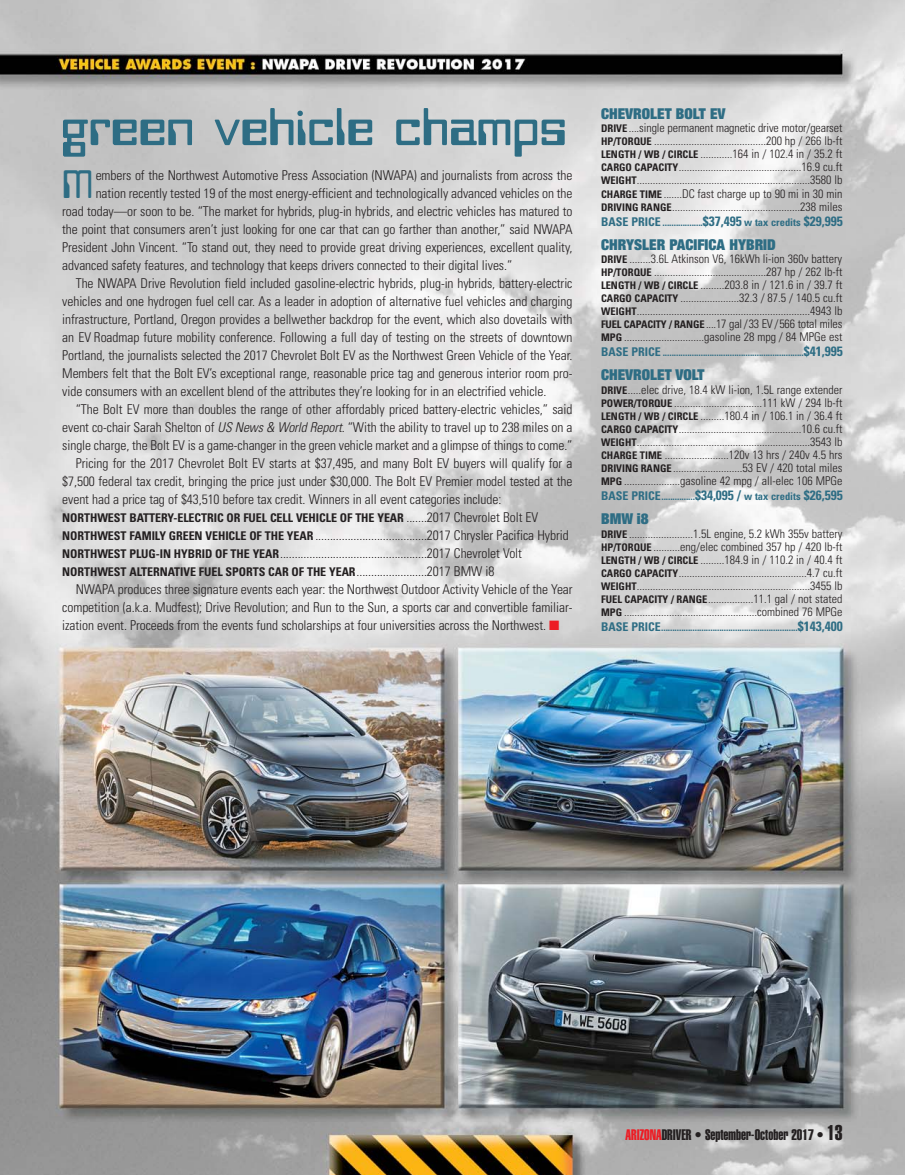
<style>
.page{position:relative;width:905px;height:1175px;background:#fff}
.page>*{position:absolute;margin:0;border:0;box-sizing:border-box;transform-origin:0 0}
.t1{font:52.5px "Orbit Bby BT";color:#2e6d84}
.t2{font:39.3px "Orbit Bby BT";color:#2e6d84}
.t3{font:900 expanded 15px "Helvetica Neue";color:#2e6d84}
.t4{font:15px "Helvetica Extra Compressed";color:#231f20}
.t5{font:300 condensed 13.5px/18px "Univers";letter-spacing:-.005em;color:#231f20}
.t6{font:300 condensed 12px/13px "Univers";color:#231f20;text-align:justify}
.t7{font:700 condensed 12px "Univers";letter-spacing:-.005em;color:#231f20}
.t8{font:700 condensed 10.5px "Univers";color:#2e6d84}
.s1{font-style:italic}
.s2{font-weight:300;font-size:13.5px}
.s3{font-weight:700;font-size:12px}
.s4{color:#ed1c24}
.s5{font-weight:700;font-size:10.5px}
.s6{font-size:12px}
.s7{font-size:13.5px}
.s8{font-size:21px}
</style>
<div class="page">
<img style="left:0;top:0;width:904px;height:1174px">
<h1 class="t1" style="left:61px;top:107px;width:507px">green vehicle champs</h1>
<h2 class="t2" style="left:62px;top:169px;width:32px">M</h2>
<p class="t5" style="left:96px;top:168px;width:478px">embers of the Northwest Automotive Press Association (NWAPA) and journalists from across the</p>
<p class="t5" style="left:96px;top:186px;width:478px">nation recently tested 19 of the most energy-efficient and technologically advanced vehicles on the</p>
<p class="t5" style="left:62px;top:204px;width:511px">road today—or soon to be. “The market for hybrids, plug-in hybrids, and electric vehicles has matured to</p>
<p class="t5" style="left:62px;top:222px;width:511px">the point that consumers aren’t just looking for one car that can go farther than another,” said NWAPA</p>
<p class="t5" style="left:62px;top:240px;width:511px">President John Vincent. “To stand out, they need to provide great driving experiences, excellent quality,</p>
<p class="t5" style="left:62px;top:258px;width:451px">advanced safety features, and technology that keeps drivers connected to their digital lives.”</p>
<p class="t5" style="left:76px;top:276px;width:498px">The NWAPA Drive Revolution field included gas oline-electric hybrids, plug-in hybrids, battery-electric</p>
<p class="t5" style="left:62px;top:294px;width:511px">vehicles and one hydrogen fuel cell car. As a leader in adoption of alternative fuel vehicles and charging</p>
<p class="t5" style="left:62px;top:312px;width:511px">infrastructure, Portland, Oregon provides a bellwether backdrop for the event, which also dovetails with</p>
<p class="t5" style="left:62px;top:330px;width:511px">an EV Roadmap future mobility conference. Following a full day of testing on the streets of downtown</p>
<p class="t5" style="left:62px;top:348px;width:511px">Portland, the journalists sel ected the 2017 Chevrolet Bolt EV as the Northwest Green Vehicle of the Year.</p>
<p class="t5" style="left:62px;top:366px;width:511px">Members felt that the Bolt EV’s exceptional range, reasonable price tag and generous interior room pro-</p>
<p class="t5" style="left:62px;top:384px;width:485px">vide consumers with an excellent blend of the attributes they’re looking for in an electrified vehicle.</p>
<p class="t5" style="left:76px;top:402px;width:498px">“The Bolt EV more than doubles the range of other affordably priced battery-electric vehicles,” said</p>
<p class="t5" style="left:62px;top:420px;width:511px">event co-chair Sarah Shelton of <span class="s1">US News &amp; World Report</span>. “With the ability to travel up to 238 miles on a</p>
<p class="t5" style="left:62px;top:438px;width:511px">single charge, the Bolt EV is a game-changer in the green vehicle market and a glimpse of things to come.”</p>
<p class="t5" style="left:76px;top:456px;width:498px">Pricing for the 2017 Chevrolet Bolt EV starts at $37,495, and many Bolt EV buyers will qualify for a</p>
<p class="t5" style="left:62px;top:474px;width:511px">$7,500 federal tax credit, bringing the price just un der $30,000. The Bolt EV Premier model tested at the</p>
<p class="t5" style="left:62px;top:492px;width:440px">event had a price tag of $43,510 before tax credit. Winners in all event categories include:</p>
<p class="t7" style="left:62px;top:513px;width:477px">NORTHWEST BATTERY-ELECTRIC OR FUEL CELL VEHICLE OF THE YEAR <span class="s2">.......2017 Chevrolet Bolt EV</span></p>
<p class="t5" style="left:62px;top:528px;width:508px"><span class="s3">NORTHWEST FAMILY GREEN VEHICLE OF THE YEAR</span> ......................................2017 Chrysler Pacifica Hybrid<br><span class="s3">NORTHWEST PLUG-IN HYBRID OF THE YEAR</span>..................................................2017 Chevrolet Volt</p>
<p class="t7" style="left:62px;top:567px;width:433px">NORTHWEST ALTERNATIVE FUEL SPORTS CAR OF THE YEAR<span class="s2">........................2017 BMW i8</span></p>
<p class="t5" style="left:62px;top:582px;width:512px;text-align:justify;text-indent:14px">NWAPA produces three signature events each year: the Northwest Outdoor Activity Vehicle of the Year competition (a.k.a. Mudfest); Drive Revolution; and Run to the Sun, a sports car and convertible familiar&shy;ization event. Proceeds from the events fund scholarships at four universities across the Northwest. <span class="s4">■</span></p>
<p class="t3" style="left:601px;top:108px;width:126px">CHEVROLET BOLT EV</p>
<p class="t6" style="left:601px;top:123px;width:243px"><span class="s5">DRIVE</span> ....single permanent magnetic drive motor/gearset <span class="s5">HP/TORQUE</span> ..........................................200 hp / 266 lb-ft <span class="s5">LENGTH / WB / CIRCLE</span> ............164 in / 102.4 in / 35.2 ft <span class="s5">CARGO CAPACITY</span>..............................................16.9 cu.ft <span class="s5">WEIGHT</span>.................................................................3580 lb <span class="s5">CHARGE TIME</span> .......DC fast charge up to 90 mi in 30 min <span class="s5">DRIVING RANGE</span>................................................238 miles</p>
<p class="t8" style="left:601px;top:218px;width:243px"><span class="s6">BASE PRICE</span> ..................<span class="s7">$37,495</span> w tax credits <span class="s7">$29,995</span></p>
<p class="t3" style="left:601px;top:239px;width:176px">CHRYSLER PACIFICA HYBRID</p>
<p class="t6" style="left:601px;top:253px;width:243px"><span class="s5">DRIVE</span> ........3.6L Atkinson V6, 16kWh li-ion 360v battery <span class="s5">HP/TORQUE</span> ..........................................287 hp / 262 lb-ft <span class="s5">LENGTH / WB / CIRCLE</span> .........203.8 in / 121.6 in / 39.7 ft <span class="s5">CARGO CAPACITY</span> ......................32.3 / 87.5 / 140.5 cu.ft <span class="s5">WEIGHT</span>.................................................................4943 lb <span class="s5">FUEL CAPACITY / RANGE</span> ....17 gal / 33 EV / 566 total miles <span class="s5">MPG</span> ..............................gasoline 28 mpg / 84 MPGe est</p>
<p class="t8" style="left:601px;top:349px;width:243px"><span class="s6">BASE PRICE</span> ...............................................................<span class="s7">$41,995</span></p>
<p class="t3" style="left:601px;top:370px;width:105px">CHEVROLET VOLT</p>
<p class="t6" style="left:601px;top:384px;width:243px"><span class="s5">DRIVE</span>.....elec drive, 18.4 kW li-ion, 1.5L range extender <span class="s5">POWER/TORQUE</span> .................................111 kW / 294 lb-ft <span class="s5">LENGTH / WB / CIRCLE</span> .........180.4 in / 106.1 in / 36.4 ft <span class="s5">CARGO CAPACITY</span>..............................................10.6 cu.ft <span class="s5">WEIGHT</span>.................................................................3543 lb <span class="s5">CHARGE TIME</span> ........................120v 13 hrs / 240v 4.5 hrs <span class="s5">DRIVING RANGE</span> ..........................53 EV / 420 total miles <span class="s5">MPG</span> .....................gasoline 42 mpg / all-elec 106 MPGe</p>
<p class="t8" style="left:601px;top:493px;width:243px"><span class="s6">BASE PRICE</span>...............<span class="s7">$34,095 /</span> w tax credits <span class="s7">$26,595</span></p>
<p class="t3" style="left:601px;top:513px;width:49px">BMW i8</p>
<p class="t6" style="left:601px;top:528px;width:243px"><span class="s5">DRIVE</span> ........................1.5L engine, 5.2 kWh 355v battery <span class="s5">HP/TORQUE</span> ..........eng/elec combined 357 hp / 420 lb-ft <span class="s5">LENGTH / WB / CIRCLE</span> .........184.9 in / 110.2 in / 40.4 ft <span class="s5">CARGO CAPACITY</span>................................................4.7 cu.ft <span class="s5">WEIGHT</span>.................................................................3455 lb <span class="s5">FUEL CAPACITY / RANGE</span>.................11.1 gal / not stated <span class="s5">MPG</span> ..................................................combined 76 MPGe</p>
<p class="t8" style="left:601px;top:623px;width:243px"><span class="s6">BASE PRICE</span>.............................................................<span class="s7">$143,400</span></p>
<p class="t4" style="left:625px;top:1129px;width:218px"><span class="s4">ARIZONA</span>DRIVER • September-October 2017 • <span class="s8">13</span></p>
</div>
